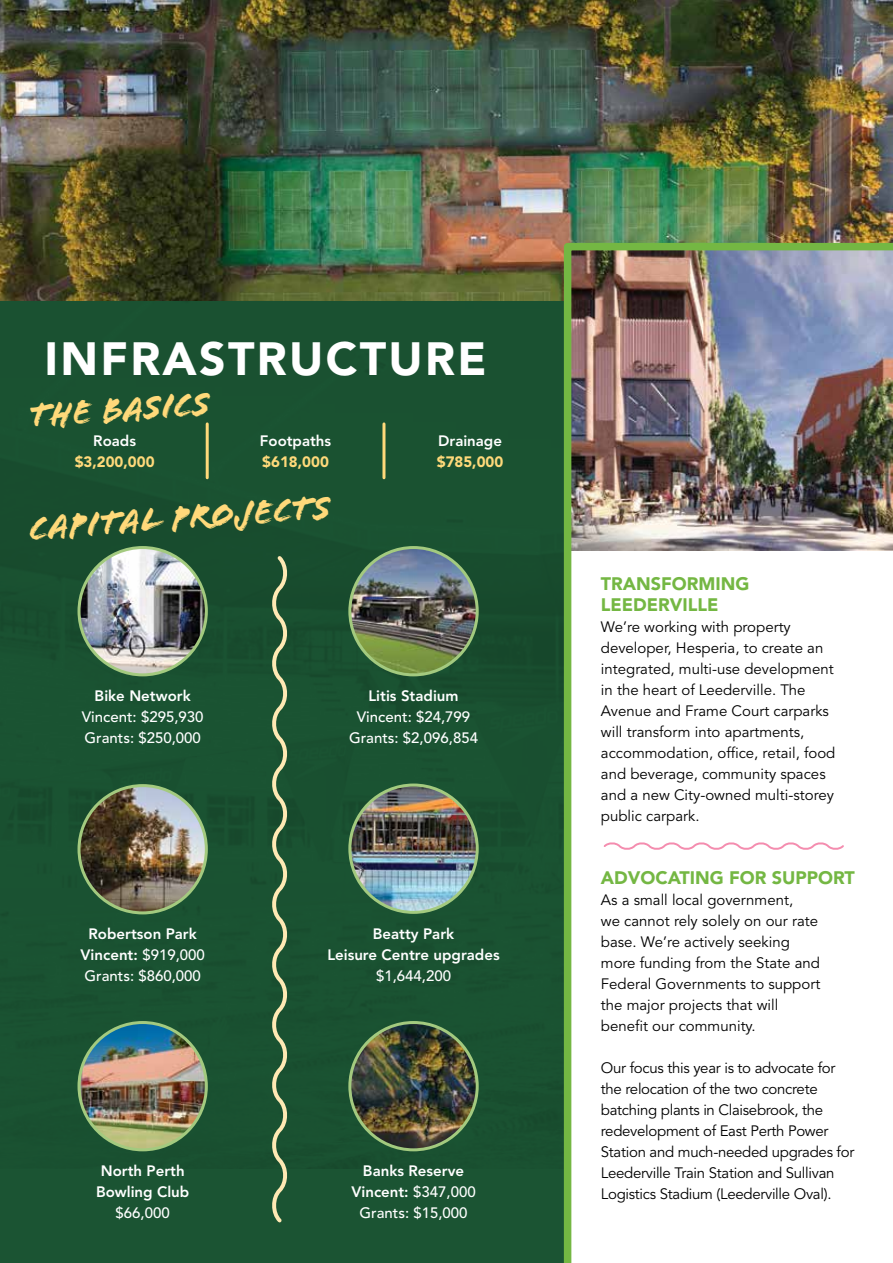
<style>
.page{position:relative;width:893px;height:1263px;background:#1b5433}
.page>*{position:absolute;margin:0;border:0;box-sizing:border-box;transform-origin:0 0}
.t1{font:900 46.2px "Avenir LT Std";letter-spacing:.05em;color:#fff}
.t2{font:35.55px "Flood Std";color:#ffd97a}
.t3{font:900 18px/21px "Avenir LT Std";color:#74b743}
.t4{font:15px/21px "Avenir LT Std";color:#000}
.t5{font:15px/21px "Avenir LT Std";letter-spacing:-.02em;color:#000}
.t6{font:500 15px/21px "Avenir LT Std";color:#fff;text-align:center}
.t7{font:800 15px/21px "Avenir LT Std";color:#fff;text-align:center}
.t8{font:900 15px "Avenir LT Std";color:#ffd97a}
.s1{font-weight:800}
</style>
<div class="page">
<img style="left:0;top:0;width:893px;height:301px">
<hr style="left:206px;top:424px;width:3px;height:54px;background:#ffd97a">
<hr style="left:382px;top:424px;width:3px;height:54px;background:#ffd97a">
<svg style="left:268px;top:556px;width:25px;height:667px"></svg>
<img style="left:79px;top:786px;width:127px;height:127px;border-radius:64px">
<div style="left:78px;top:784px;width:130px;height:130px;border:3px solid #a3ca7f;border-radius:50%"></div>
<img style="left:79px;top:547px;width:127px;height:128px;border-radius:64px">
<div style="left:78px;top:546px;width:130px;height:130px;border:3px solid #a3ca7f;border-radius:50%"></div>
<img style="left:79px;top:1022px;width:127px;height:128px;border-radius:64px">
<div style="left:78px;top:1021px;width:130px;height:130px;border:3px solid #a3ca7f;border-radius:50%"></div>
<img style="left:350px;top:785px;width:127px;height:127px;border-radius:64px">
<div style="left:348px;top:783px;width:131px;height:131px;border:3px solid #a3ca7f;border-radius:50%"></div>
<img style="left:350px;top:547px;width:127px;height:128px;border-radius:64px">
<div style="left:348px;top:546px;width:131px;height:130px;border:3px solid #a3ca7f;border-radius:50%"></div>
<img style="left:350px;top:1022px;width:127px;height:128px;border-radius:64px">
<div style="left:348px;top:1021px;width:131px;height:130px;border:3px solid #a3ca7f;border-radius:50%"></div>
<img style="left:560px;top:239px;width:333px;height:1024px">
<svg style="left:602px;top:840px;width:244px;height:12px;background:#fceaf0"></svg>
<h1 class="t1" style="left:45px;top:331px;width:443px">INFRASTRUCTURE</h1>
<h2 class="t2" style="left:28px;top:395px;width:183px;rotate:-4deg">THE BASICS</h2>
<p class="t7" style="left:93px;top:430px;width:44px">Roads</p>
<p class="t8" style="left:75px;top:453px;width:81px">$3,200,000</p>
<p class="t7" style="left:260px;top:430px;width:73px">Footpaths</p>
<p class="t8" style="left:262px;top:453px;width:68px">$618,000</p>
<h2 class="t2" style="left:28px;top:508px;width:304px;rotate:-4deg">capital projects</h2>
<p class="t7" style="left:438px;top:430px;width:65px">Drainage</p>
<p class="t8" style="left:437px;top:453px;width:68px">$785,000</p>
<p class="t7" style="left:95px;top:685px;width:98px">Bike Network</p>
<p class="t6" style="left:82px;top:707px;width:123px;text-align:left">Vincent: $295,930<br>Grants: $250,000</p>
<p class="t7" style="left:368px;top:685px;width:92px">Litis Stadium</p>
<p class="t6" style="left:349px;top:707px;width:130px">Vincent: $24,799<br>Grants: $2,096,854</p>
<p class="t6" style="left:80px;top:924px;width:126px"><span class="s1">Robertson Park<br>Vincent:</span> $919,000<br>Grants: $860,000</p>
<p class="t7" style="left:96px;top:1160px;width:95px">North Perth<br>Bowling Club</p>
<p class="t6" style="left:116px;top:1203px;width:56px">$66,000</p>
<p class="t7" style="left:327px;top:923px;width:174px">Beatty Park<br>Leisure Centre upgrades</p>
<p class="t6" style="left:376px;top:965px;width:77px">$1,644,200</p>
<p class="t6" style="left:351px;top:1161px;width:126px"><span class="s1">Banks Reserve<br>Vincent:</span> $347,000<br>Grants: $15,000</p>
<p class="t3" style="left:601px;top:573px;width:150px">TRANSFORMING<br>LEEDERVILLE</p>
<p class="t4" style="left:601px;top:617px;width:236px">We’re working with property developer, Hesperia, to create an integrated, multi-use development in the heart of Leederville. The<br>Avenue and Frame Court carparks will transform into apartments, accommodation, office, retail, food and beverage, community spaces and a new City-owned multi-storey public carpark.</p>
<p class="t3" style="left:601px;top:867px;width:255px">ADVOCATING FOR SUPPORT</p>
<p class="t4" style="left:601px;top:890px;width:221px">As a small local government,<br>we cannot rely solely on our rate base. We’re actively seeking more funding from the State and<br>Federal Governments to support the major projects that will benefit our community.</p>
<p class="t5" style="left:601px;top:1058px;width:255px">Our focus this year is to advocate for the relocation of the two concrete batching plants in Claisebrook, the redevelopment of East Perth Power Station and much-needed upgrades for Leederville Train Station and Sullivan Logistics Stadium (Leederville Oval).</p>
</div>
